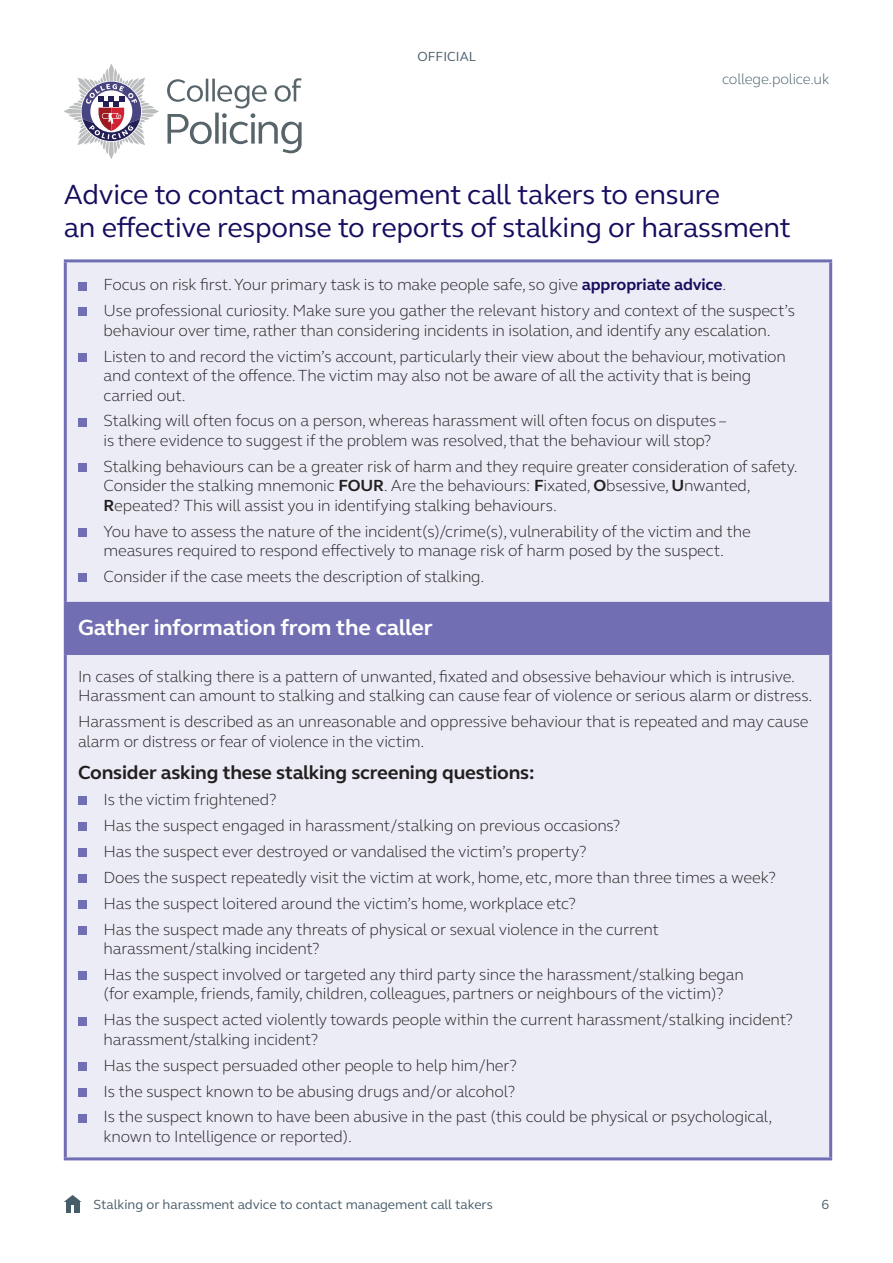
<style>
.page{position:relative;width:893px;height:1263px;background:#fff}
.page>*{position:absolute;margin:0;border:0;box-sizing:border-box;transform-origin:0 0}
.t1{font:28.5px/33px "FS Elliot Pro";letter-spacing:-.01em;color:#150d5e}
.Elliot_pro_bullets_1{font:700 22.5px "FS Elliot Pro";letter-spacing:-.01em;color:#fff}
.Elliot_pro_bullets_1-2{font:700 19.5px "FS Elliot Pro";letter-spacing:-.01em;color:#231f20}
.Elliot_pro_bullets_1-3{font:300 16.5px/19.5px "FS Elliot Pro";letter-spacing:-.01em;color:#231f20}
.Quotation{font:300 15px "FS Elliot Pro";letter-spacing:-.01em;color:#485d6a}
.t2{font:13.5px "FS Elliot Pro";color:#485d6a}
.s1{font-weight:700;color:#150d5e}
.s2{font-weight:700}
</style>
<div class="page">
<svg style="left:64px;top:1195px;width:17px;height:18px"></svg>
<div style="left:67px;top:262px;width:762px;height:895px;background:#ececf6"></div>
<div style="left:65px;top:603px;width:766px;height:51px;background:#716eb3"></div>
<hr style="left:64px;top:259px;width:768px;height:3px;background:#716eb3">
<hr style="left:64px;top:262px;width:3px;height:340px;background:#716eb3">
<hr style="left:829px;top:262px;width:3px;height:340px;background:#716eb3">
<hr style="left:64px;top:605px;width:3px;height:49px;background:#716eb3">
<hr style="left:829px;top:605px;width:3px;height:49px;background:#716eb3">
<hr style="left:64px;top:654px;width:3px;height:503px;background:#716eb3">
<hr style="left:829px;top:654px;width:3px;height:503px;background:#716eb3">
<hr style="left:64px;top:1157px;width:768px;height:3px;background:#716eb3">
<hr style="left:64px;top:602px;width:768px;height:3px;background:#716eb3">
<hr style="left:67px;top:654px;width:762px;height:1px;background:#716eb3">
<div style="left:78px;top:282px;width:9px;height:8px;background:#716eb3"></div>
<div style="left:78px;top:308px;width:9px;height:8px;background:#716eb3"></div>
<div style="left:78px;top:353px;width:9px;height:9px;background:#716eb3"></div>
<div style="left:78px;top:418px;width:9px;height:8px;background:#716eb3"></div>
<div style="left:78px;top:463px;width:9px;height:9px;background:#716eb3"></div>
<div style="left:78px;top:528px;width:9px;height:9px;background:#716eb3"></div>
<div style="left:78px;top:574px;width:9px;height:8px;background:#716eb3"></div>
<div style="left:78px;top:796px;width:9px;height:9px;background:#716eb3"></div>
<div style="left:78px;top:822px;width:9px;height:9px;background:#716eb3"></div>
<div style="left:78px;top:848px;width:9px;height:9px;background:#716eb3"></div>
<div style="left:78px;top:874px;width:9px;height:9px;background:#716eb3"></div>
<div style="left:78px;top:900px;width:9px;height:9px;background:#716eb3"></div>
<div style="left:78px;top:926px;width:9px;height:8px;background:#716eb3"></div>
<div style="left:78px;top:971px;width:9px;height:9px;background:#716eb3"></div>
<div style="left:78px;top:1017px;width:9px;height:8px;background:#716eb3"></div>
<div style="left:78px;top:1062px;width:9px;height:9px;background:#716eb3"></div>
<div style="left:78px;top:1088px;width:9px;height:8px;background:#716eb3"></div>
<div style="left:78px;top:1114px;width:9px;height:8px;background:#716eb3"></div>
<svg style="left:167px;top:78px;width:135px;height:75px"></svg>
<svg style="left:64px;top:64px;width:95px;height:95px"></svg>
<p class="t2" style="left:417px;top:48px;width:60px">OFFICIAL</p>
<p class="Quotation" style="left:722px;top:68px;width:109px">college.police.uk</p>
<p class="t1" style="left:64px;top:177px;width:729px">Advice to contact management call takers to ensure<br>an effective response to reports of stalking or harassment</p>
<p class="Elliot_pro_bullets_1-3" style="left:104px;top:274px;width:624px">Focus on risk first. Your primary task is to make people safe, so give <span class="s1">appropriate advice</span>.</p>
<p class="Elliot_pro_bullets_1-3" style="left:104px;top:300px;width:693px">Use professional curiosity. Make sure you gather the relevant history and context of the suspect’s behaviour over time, rather than considering incidents in isolation, and identify any escalation.</p>
<p class="Elliot_pro_bullets_1-3" style="left:104px;top:346px;width:684px">Listen to and record the victim’s account, particularly their view about the behaviour, motivation and context of the offence. The victim may also not be aware of all the activity that is being carried out.</p>
<p class="Elliot_pro_bullets_1-3" style="left:104px;top:411px;width:625px">Stalking will often focus on a person, whereas harassment will often focus on disputes – is there evidence to suggest if the problem was resolved, that the behaviour will stop?</p>
<p class="Elliot_pro_bullets_1-3" style="left:104px;top:456px;width:696px">Stalking behaviours can be a greater risk of harm and they require greater consideration of safety.<br>Consider the stalking mnemonic <span class="s2">FOUR</span>. Are the behaviours: <span class="s2">F</span>ixated, <span class="s2">O</span>bsessive, <span class="s2">U</span>nwanted,<br><span class="s2">R</span>epeated? This will assist you in identifying stalking behaviours.</p>
<p class="Elliot_pro_bullets_1-3" style="left:104px;top:521px;width:649px">You have to assess the nature of the incident(s)/crime(s), vulnerability of the victim and the measures required to respond effectively to manage risk of harm posed by the suspect.</p>
<p class="Elliot_pro_bullets_1-3" style="left:104px;top:566px;width:382px">Consider if the case meets the description of stalking.</p>
<p class="Elliot_pro_bullets_1" style="left:78px;top:612px;width:356px">Gather information from the caller</p>
<p class="Elliot_pro_bullets_1-3" style="left:78px;top:666px;width:736px">In cases of stalking there is a pattern of unwanted, fixated and obsessive behaviour which is intrusive.<br>Harassment can amount to stalking and stalking can cause fear of violence or serious alarm or distress.</p>
<p class="Elliot_pro_bullets_1-3" style="left:78px;top:711px;width:732px">Harassment is described as an unreasonable and oppressive behaviour that is repeated and may cause alarm or distress or fear of violence in the victim.</p>
<p class="Elliot_pro_bullets_1-2" style="left:78px;top:759px;width:458px">Consider asking these stalking screening questions:</p>
<p class="Elliot_pro_bullets_1-3" style="left:104px;top:789px;width:175px">Is the victim frightened?</p>
<p class="Elliot_pro_bullets_1-3" style="left:104px;top:815px;width:518px">Has the suspect engaged in harassment/stalking on previous occasions?</p>
<p class="Elliot_pro_bullets_1-3" style="left:104px;top:841px;width:485px">Has the suspect ever destroyed or vandalised the victim’s property?</p>
<p class="Elliot_pro_bullets_1-3" style="left:104px;top:867px;width:674px">Does the suspect repeatedly visit the victim at work, home, etc, more than three times a week?</p>
<p class="Elliot_pro_bullets_1-3" style="left:104px;top:893px;width:474px">Has the suspect loitered around the victim’s home, workplace etc?</p>
<p class="Elliot_pro_bullets_1-3" style="left:104px;top:919px;width:557px">Has the suspect made any threats of physical or sexual violence in the current harassment/stalking incident?</p>
<p class="Elliot_pro_bullets_1-3" style="left:104px;top:964px;width:642px">Has the suspect involved or targeted any third party since the harassment/stalking began (for example, friends, family, children, colleagues, partners or neighbours of the victim)?</p>
<p class="Elliot_pro_bullets_1-3" style="left:104px;top:1009px;width:691px">Has the suspect acted violently towards people within the current harassment/stalking incident? harassment/stalking incident?</p>
<p class="Elliot_pro_bullets_1-3" style="left:104px;top:1055px;width:415px">Has the suspect persuaded other people to help him/her?</p>
<p class="Elliot_pro_bullets_1-3" style="left:104px;top:1081px;width:413px">Is the suspect known to be abusing drugs and/or alcohol?</p>
<p class="Elliot_pro_bullets_1-3" style="left:104px;top:1106px;width:670px">Is the suspect known to have been abusive in the past (this could be physical or psychological, known to Intelligence or reported).</p>
<p class="t2" style="left:94px;top:1196px;width:401px">Stalking or harassment advice to contact management call takers</p>
<p class="t2" style="left:821px;top:1196px;width:9px">6</p>
</div>
